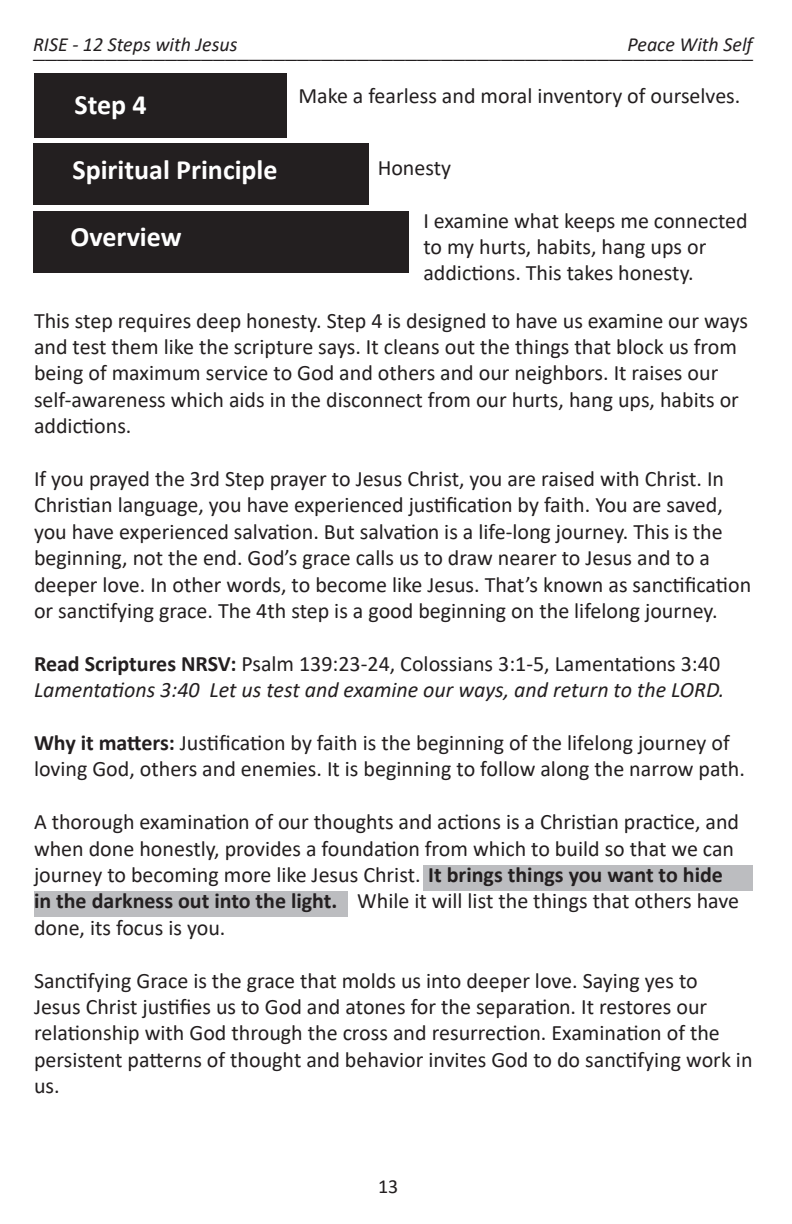
<style>
.page{position:relative;width:792px;height:1224px;background:#fff}
.page>*{position:absolute;margin:0;border:0;box-sizing:border-box;transform-origin:0 0}
.t1{font:700 28px "Calibri";color:#fff}
.t2{font:24px "Minion Pro";color:#231f20}
.t3{font:22px/26.4px "Calibri";color:#231f20}
.t4{font:italic 22px/26.4px "Calibri";color:#231f20}
.t5{font:700 22px "Calibri";color:#231f20}
.t6{font:italic 20px "Calibri";color:#231f20}
.t7{font:20px "Calibri";color:#231f20}
.s1{font-weight:700;font-style:normal}
.s2{font-style:normal}
.s3{font-weight:700}
</style>
<div class="page">
<div style="left:34px;top:73px;width:253px;height:65px;background:#231f20"></div>
<div style="left:34px;top:144px;width:335px;height:61px;background:#231f20"></div>
<div style="left:33px;top:211px;width:375px;height:61px;background:#231f20"></div>
<div style="left:423px;top:865px;width:330px;height:26px;background:#bcbdc0"></div>
<div style="left:34px;top:891px;width:313px;height:26px;background:#bcbdc0"></div>
<p class="t6" style="left:33px;top:37px;width:206px">RISE - 12 Steps with Jesus</p>
<p class="t6" style="left:628px;top:37px;width:127px">Peace With Self</p>
<p class="t2" style="left:33px;top:42px;width:722px">____________________________________________________________</p>
<p class="t1" style="left:74px;top:85px;width:74px">Step 4</p>
<p class="t3" style="left:298px;top:82px;width:444px">Make a fearless and moral inventory of ourselves.</p>
<p class="t1" style="left:72px;top:159px;width:207px">Spiritual Principle</p>
<p class="t3" style="left:378px;top:154px;width:75px">Honesty</p>
<p class="t1" style="left:70px;top:225px;width:113px">Overview</p>
<p class="t3" style="left:423px;top:206px;width:326px">I examine what keeps me connected to my hurts, habits, hang ups or addictions. This takes honesty.</p>
<p class="t3" style="left:34px;top:306px;width:716px">This step requires deep honesty. Step 4 is designed to have us examine our ways and test them like the scripture says. It cleans out the things that block us from being of maximum service to God and others and our neighbors. It raises our self-awareness which aids in the disconnect from our hurts, hang ups, habits or addictions.</p>
<p class="t3" style="left:34px;top:465px;width:719px">If you prayed the 3rd Step prayer to Jesus Christ, you are raised with Christ. In Christian language, you have experienced justification by faith. You are saved, you have experienced salvation. But salvation is a life-long journey. This is the beginning, not the end. God’s grace calls us to draw nearer to Jesus and to a deeper love. In other words, to become like Jesus. That’s known as sanctification or sanctifying grace. The 4th step is a good beginning on the lifelong journey.</p>
<p class="t4" style="left:34px;top:649px;width:692px"><span class="s1">Read Scriptures NRSV:</span> <span class="s2">Psalm 139:23-24, Colossians 3:1-5, Lamentations 3:40<br></span>Lamentations 3:40 Let us test and examine our ways, and return to the LORD.</p>
<p class="t3" style="left:34px;top:729px;width:713px"><span class="s3">Why it matters:</span> Justification by faith is the beginning of the lifelong journey of loving God, others and enemies. It is beginning to follow along the narrow path.</p>
<p class="t3" style="left:34px;top:808px;width:707px">A thorough examination of our thoughts and actions is a Christian practice, and</p>
<p class="t3" style="left:34px;top:834px;width:702px">when done honestly, provides a foundation from which to build so that we can</p>
<p class="t3" style="left:34px;top:861px;width:687px">journey to becoming more like Jesus Christ. I<span class="s3">t brings things you want to hide</span></p>
<p class="t3" style="left:357px;top:887px;width:383px">While it will list the things that others have</p>
<p class="t3" style="left:34px;top:914px;width:193px">done, its focus is you.</p>
<p class="t3" style="left:34px;top:966px;width:720px">Sanctifying Grace is the grace that molds us into deeper love. Saying yes to<br>Jesus Christ justifies us to God and atones for the separation. It restores our relationship with God through the cross and resurrection. Examination of the persistent patterns of thought and behavior invites God to do sanctifying work in us.</p>
<p class="t5" style="left:428px;top:866px;width:296px">It brings things you want to hide</p>
<p class="t5" style="left:34px;top:892px;width:305px">in the darkness out into the light.</p>
<p class="t7" style="left:378px;top:1172px;width:22px">13</p>
</div>
